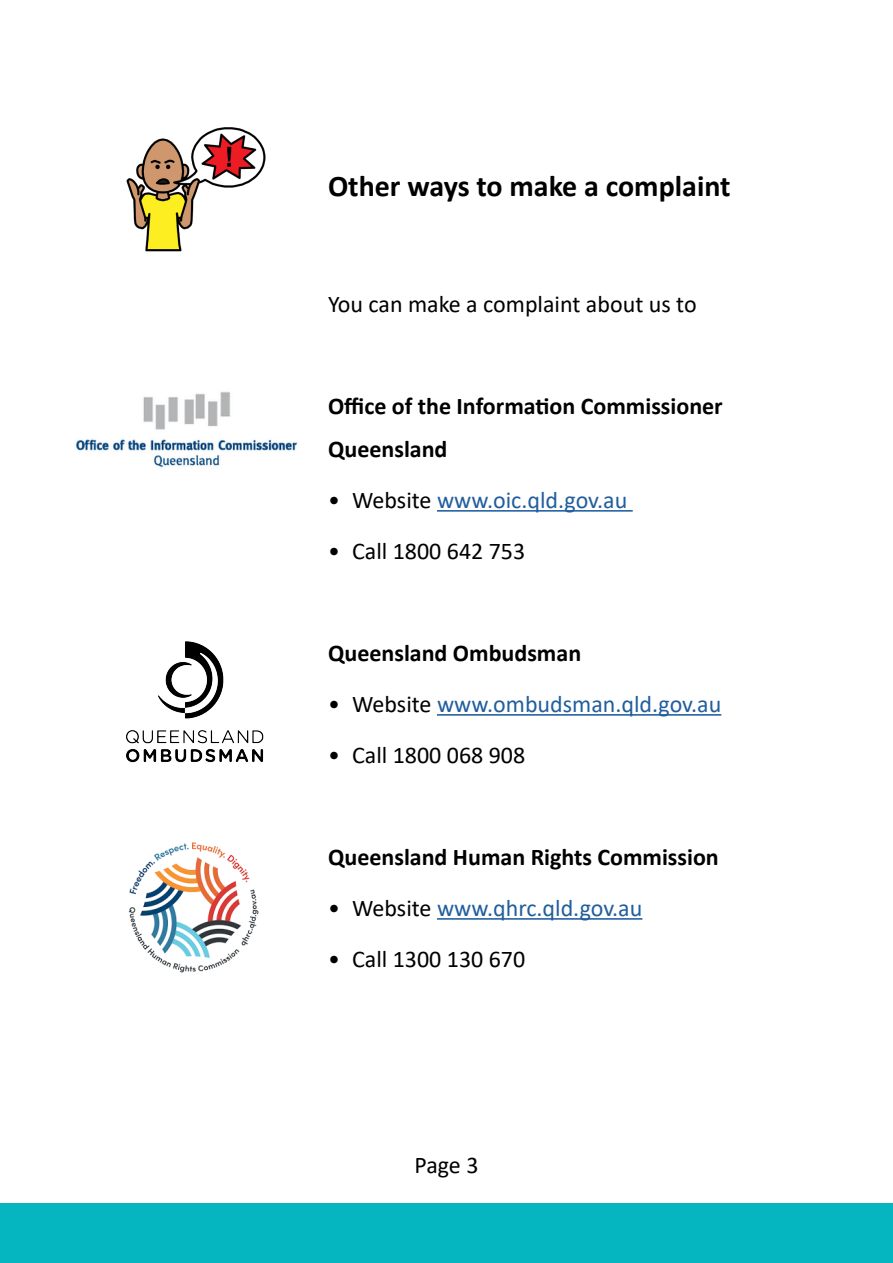
<style>
.page{position:relative;width:893px;height:1263px;background:#fff}
.page>*{position:absolute;margin:0;border:0;box-sizing:border-box;transform-origin:0 0}
.t1{font:700 30px "Calibri";color:#000}
.t2{font:700 24px/43.5px "Calibri";color:#000}
.t3{font:24px "Calibri";color:#215e9e}
.t4{font:24px "Calibri";color:#000}
.s1{color:#000}
</style>
<div class="page">
<div style="left:0;top:1203px;width:893px;height:60px;background:#05b5bf"></div>
<hr style="left:437px;top:510px;width:196px;height:2px;background:#215e9e">
<hr style="left:437px;top:714px;width:284px;height:2px;background:#215e9e">
<hr style="left:437px;top:918px;width:205px;height:2px;background:#215e9e">
<img style="left:76px;top:391px;width:222px;height:77px">
<img style="left:126px;top:730px;width:138px;height:33px">
<img style="left:128px;top:842px;width:131px;height:131px">
<img style="left:158px;top:641px;width:66px;height:78px">
<img style="left:126px;top:127px;width:140px;height:125px">
<p class="t1" style="left:328px;top:165px;width:404px">Other ways to make a complaint</p>
<p class="t4" style="left:328px;top:287px;width:370px">You can make a complaint about us to</p>
<p class="t2" style="left:328px;top:384px;width:396px">Office of the Information Commissioner<br>Queensland</p>
<p class="t3" style="left:328px;top:483px;width:301px"><span class="s1">• Website</span> www.oic.qld.gov.au</p>
<p class="t4" style="left:328px;top:534px;width:199px">• Call 1800 642 753</p>
<p class="t2" style="left:328px;top:631px;width:255px">Queensland Ombudsman</p>
<p class="t3" style="left:328px;top:687px;width:395px"><span class="s1">• Website</span> www.ombudsman.qld.gov.au</p>
<p class="t4" style="left:328px;top:738px;width:199px">• Call 1800 068 908</p>
<p class="t2" style="left:328px;top:835px;width:392px">Queensland Human Rights Commission</p>
<p class="t3" style="left:328px;top:891px;width:316px"><span class="s1">• Website</span> www.qhrc.qld.gov.au</p>
<p class="t4" style="left:328px;top:942px;width:199px">• Call 1300 130 670</p>
<p class="t4" style="left:414px;top:1148px;width:66px">Page 3</p>
</div>
